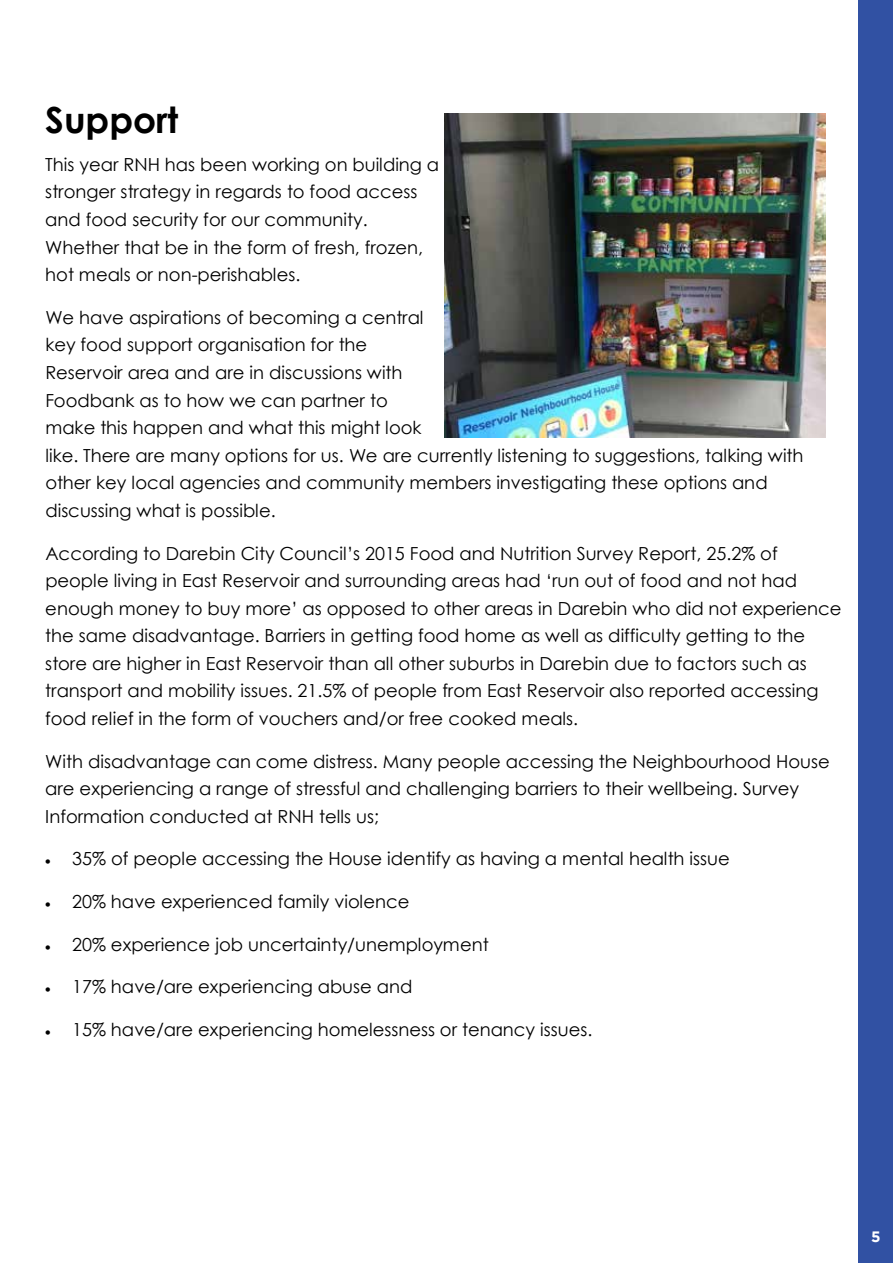
<style>
.page{position:relative;width:893px;height:1263px;background:#fff}
.page>*{position:absolute;margin:0;border:0;box-sizing:border-box;transform-origin:0 0}
.t1{font:700 36px "Century Gothic";color:#000}
.t2{font:18px/27.6px "Century Gothic";color:#000}
.t3{font:700 15px "Gotham";color:#fff}
</style>
<div class="page">
<img style="left:445px;top:114px;width:381px;height:323px">
<div style="left:859px;top:0;width:34px;height:1263px;background:#3151a3"></div>
<h1 class="t1" style="left:45px;top:93px;width:135px">Support</h1>
<p class="t2" style="left:45px;top:150px;width:395px">This year RNH has been working on building a stronger strategy in regards to food access and food security for our community.<br>Whether that be in the form of fresh, frozen, hot meals or non-perishables.</p>
<p class="t2" style="left:45px;top:303px;width:759px">We have aspirations of becoming a central<br>key food support organisation for the<br>Reservoir area and are in discussions with<br>Foodbank as to how we can partner to<br>make this happen and what this might look<br>like. There are many options for us. We are currently listening to suggestions, talking with other key local agencies and community members investigating these options and discussing what is possible.</p>
<p class="t2" style="left:45px;top:539px;width:798px">According to Darebin City Council’s 2015 Food and Nutrition Survey Report, 25.2% of people living in East Reservoir and surrounding areas had ‘run out of food and not had enough money to buy more’ as opposed to other areas in Darebin who did not experience the same disadvantage. Barriers in getting food home as well as difficulty getting to the store are higher in East Reservoir than all other suburbs in Darebin due to factors such as transport and mobility issues. 21.5% of people from East Reservoir also reported accessing food relief in the form of vouchers and/or free cooked meals.</p>
<p class="t2" style="left:45px;top:747px;width:786px">With disadvantage can come distress. Many people accessing the Neighbourhood House are experiencing a range of stressful and challenging barriers to their wellbeing. Survey<br>Information conducted at RNH tells us;</p>
<p class="t2" style="left:45px;top:845px;width:686px">• 35% of people accessing the House identify as having a mental health issue</p>
<p class="t2" style="left:45px;top:887px;width:366px">• 20% have experienced family violence</p>
<p class="t2" style="left:45px;top:930px;width:445px">• 20% experience job uncertainty/unemployment</p>
<p class="t2" style="left:45px;top:973px;width:369px">• 17% have/are experiencing abuse and</p>
<p class="t2" style="left:45px;top:1015px;width:549px">• 15% have/are experiencing homelessness or tenancy issues.</p>
<p class="t3" style="left:871px;top:1228px;width:11px">5</p>
</div>
